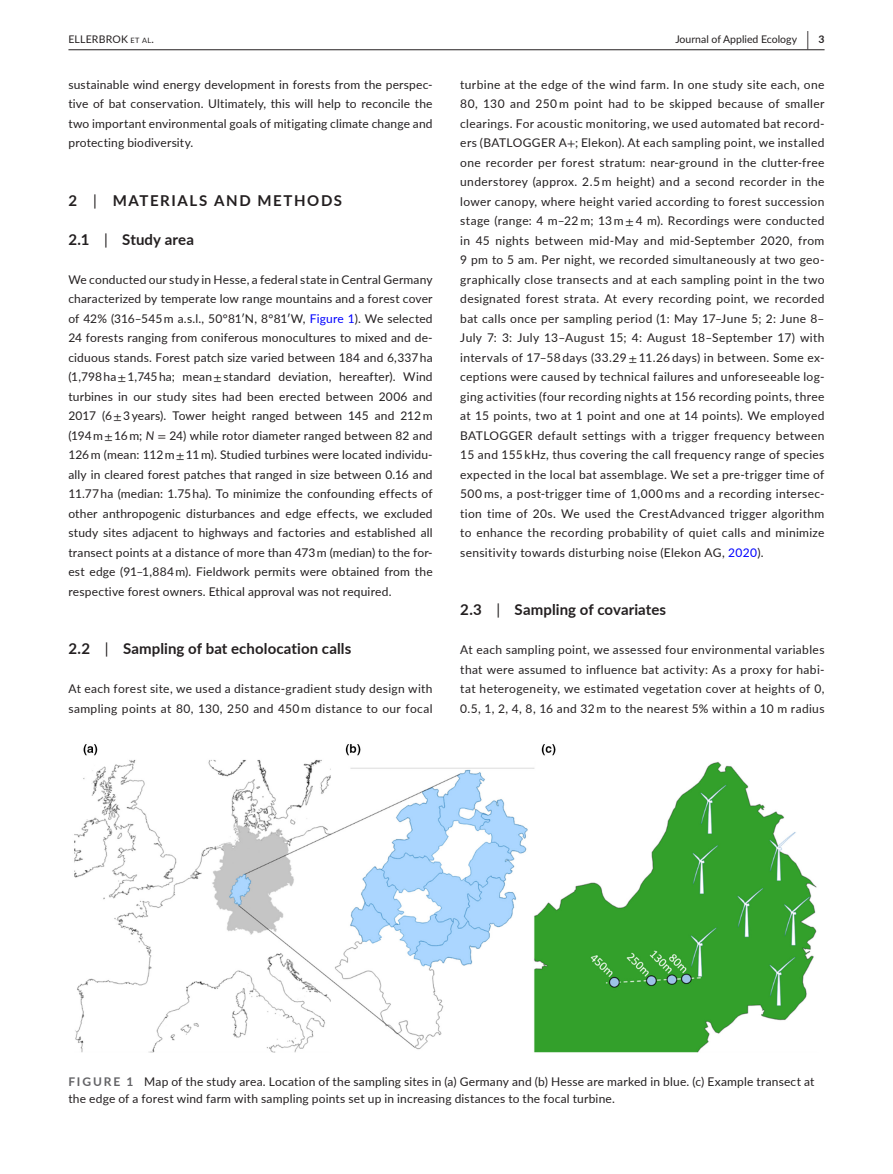
<style>
.page{position:relative;width:893px;height:1174px;background:#fff}
.page>*{position:absolute;margin:0;border:0;box-sizing:border-box;transform-origin:0 0}
.t1{font:700 15px "Lato";letter-spacing:.01em;color:#231f20}
.t2{font:700 15px "Lato";letter-spacing:.11em;color:#231f20}
.t3{font:12px/19.5px "Lato";letter-spacing:.02em;color:#231f20;text-align:justify}
.t4{font:10.5px "Lato";color:#231f20}
.t5{font:10.5px "Lato";letter-spacing:.02em;color:#231f20}
.s1{font-size:7.35px}
.s2{font-style:inherit}
.s3{font-weight:700;font-size:19.5px}
.s4{font-weight:700}
.s5{font-family:"STIX"}
.s6{color:#00f}
.s7{font-weight:400}
.s8{font-style:italic}
.s9{font-weight:700;color:#636366}
</style>
<div class="page">
<hr style="left:68px;top:49px;width:756px;height:1px;background:#231f20">
<img style="left:74px;top:744px;width:743px;height:309px">
<p class="t5" style="left:68px;top:31px;width:87px">ELLERBROK <span class="s1">et al</span><span class="s2">.</span></p>
<p class="t4" style="left:675px;top:31px;width:151px">Journal of Applied Ecology <span class="s3">|</span> <span class="s4">3</span></p>
<p class="t3" style="left:68px;top:74px;width:366px">sustainable wind energy development in forests from the perspec&shy;tive of bat conservation. Ultimately, this will help to reconcile the two important environmental goals of mitigating climate change and protecting biodiversity.</p>
<p class="t3" style="left:460px;top:74px;width:366px">turbine at the edge of the wind farm. In one study site each, one 80, 130 and 250 m point had to be skipped because of smaller clearings. For acoustic monitoring, we used automated bat record&shy;ers (BATLOGGER A<span class="s5">+</span>; Elekon). At each sampling point, we installed one recorder per forest stratum: near-ground in the clutter-free understorey (approx. 2.5 m height) and a second recorder in the lower canopy, where height varied according to forest succession stage (range: 4 m–22 m; 13 m <span class="s5">±</span> 4 m). Recordings were conducted in 45 nights between mid-May and mid-September 2020, from 9 pm to 5 am. Per night, we recorded simultaneously at two geo&shy;graphically close transects and at each sampling point in the two designated forest strata. At every recording point, we recorded bat calls once per sampling period (1: May 17–June 5; 2: June 8– July 7: 3: July 13–August 15; 4: August 18–September 17) with intervals of 17–58 days (33.29 <span class="s5">±</span> 11.26 days) in between. Some ex&shy;ceptions were caused by technical failures and unforeseeable log&shy;ging activities (four recording nights at 156 recording points, three at 15 points, two at 1 point and one at 14 points). We employed BATLOGGER default settings with a trigger frequency between 15 and 155 kHz, thus covering the call frequency range of species expected in the local bat assemblage. We set a pre-trigger time of 500 ms, a post-trigger time of 1,000 ms and a recording intersec&shy;tion time of 20s. We used the CrestAdvanced trigger algorithm to enhance the recording probability of quiet calls and minimize sensitivity towards disturbing noise (Elekon AG, <span class="s6">2020</span>).</p>
<p class="t2" style="left:68px;top:189px;width:275px">2 <span class="s7">|</span> MATERIALS AND METHODS</p>
<p class="t1" style="left:68px;top:228px;width:127px">2.1 <span class="s7">|</span> Study area</p>
<p class="t3" style="left:68px;top:269px;width:366px">We conducted our study in Hesse, a federal state in Central Germany characterized by temperate low range mountains and a forest cover of 42% (316–545 m a.s.l., 50°81′N, 8°81′W, <span class="s6">Figure 1</span>). We selected 24 forests ranging from coniferous monocultures to mixed and de&shy;ciduous stands. Forest patch size varied between 184 and 6,337 ha (1,798 ha <span class="s5">±</span> 1,745 ha; mean <span class="s5">±</span> standard deviation, hereafter). Wind turbines in our study sites had been erected between 2006 and 2017 (6 <span class="s5">±</span> 3 years). Tower height ranged between 145 and 212 m (194 m <span class="s5">±</span> 16 m; <span class="s8">N</span> <span class="s5">=</span> 24) while rotor diameter ranged between 82 and 126 m (mean: 112 m <span class="s5">±</span> 11 m). Studied turbines were located individu&shy;ally in cleared forest patches that ranged in size between 0.16 and 11.77 ha (median: 1.75 ha). To minimize the confounding effects of other anthropogenic disturbances and edge effects, we excluded study sites adjacent to highways and factories and established all transect points at a distance of more than 473 m (median) to the for&shy;est edge (91–1,884 m). Fieldwork permits were obtained from the respective forest owners. Ethical approval was not required.</p>
<p class="t1" style="left:68px;top:638px;width:284px">2.2 <span class="s7">|</span> Sampling of bat echolocation calls</p>
<p class="t3" style="left:68px;top:678px;width:366px">At each forest site, we used a distance-gradient study design with sampling points at 80, 130, 250 and 450 m distance to our focal</p>
<p class="t1" style="left:460px;top:599px;width:207px">2.3 <span class="s7">|</span> Sampling of covariates</p>
<p class="t3" style="left:460px;top:639px;width:366px">At each sampling point, we assessed four environmental variables that were assumed to influence bat activity: As a proxy for habi&shy;tat heterogeneity, we estimated vegetation cover at heights of 0, 0.5, 1, 2, 4, 8, 16 and 32 m to the nearest 5% within a 10 m radius</p>
<p class="t3" style="left:68px;top:1073px;width:747px;line-height:16.5px"><span class="s9">FIGURE 1</span> Map of the study area. Location of the sampling sites in (a) Germany and (b) Hesse are marked in blue. (c) Example transect at the edge of a forest wind farm with sampling points set up in increasing distances to the focal turbine.</p>
</div>
